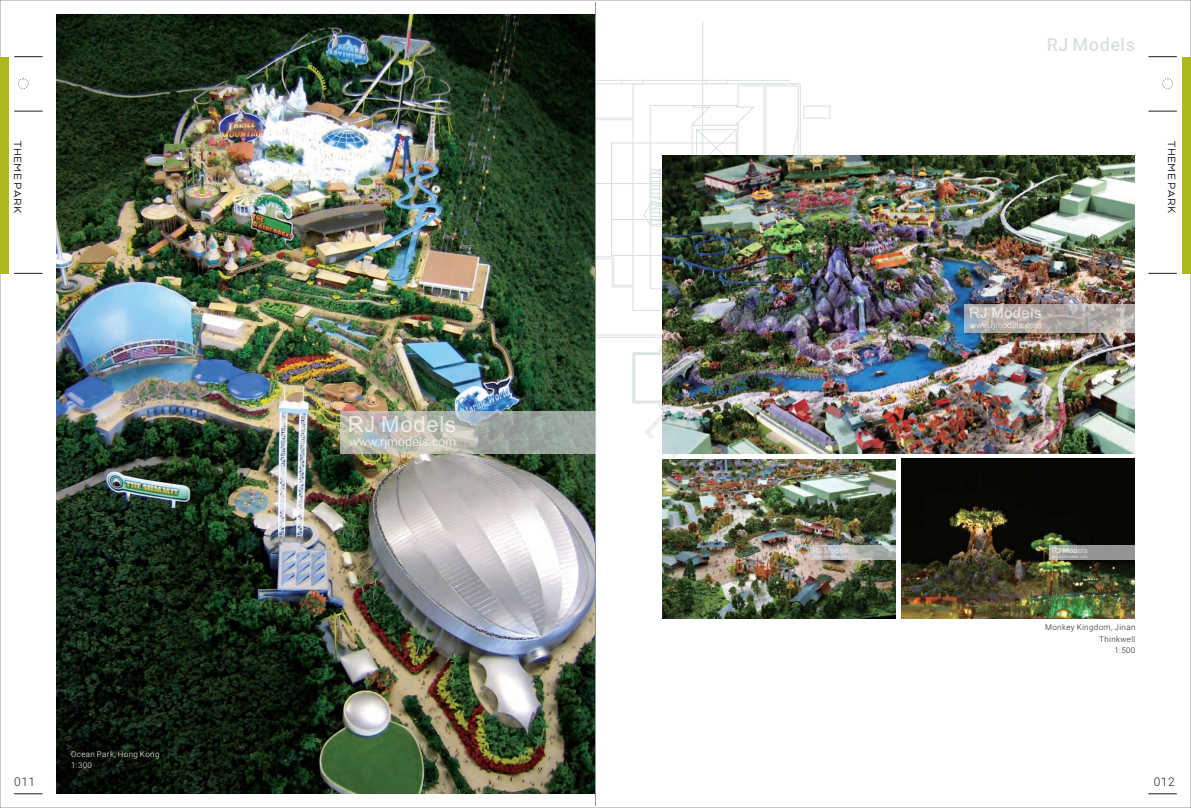
<style>
.page{position:relative;width:1191px;height:808px;background:#fff}
.page>*{position:absolute;margin:0;border:0;box-sizing:border-box;transform-origin:0 0}
.t1{font:22.1px "Arial";letter-spacing:.035em;color:rgb(255 255 255/.7)}
.t2{font:500 18px "Roboto";letter-spacing:.03em;color:#dae1dd}
.t3{font:14.8px "Arial";letter-spacing:.035em;color:rgb(255 255 255/.7)}
.t4{font:12.8px "Arial";color:rgb(255 255 255/.7)}
.t5{font:12px "Arquitecta W00";letter-spacing:.04em;color:#231f20}
.t6{font:300 12px "Roboto";letter-spacing:.05em;color:#231f20}
.t7{font:8.5px "Arial";color:rgb(255 255 255/.7)}
.t8{font:300 8px/11.5px "Roboto";letter-spacing:.05em;color:#231f20;text-align:right}
.t9{font:300 8px/11.5px "Roboto";letter-spacing:.05em;color:#fff}
.t10{font:7.4px "Arial";letter-spacing:.035em;color:rgb(255 255 255/.7)}
.t11{font:4.3px "Arial";color:rgb(255 255 255/.7)}
</style>
<div class="page">
<hr style="left:702px;top:21px;width:1px;height:467px;background:#dae1dd">
<div style="left:803px;top:106px;width:27px;height:12px;border:1px solid #dae1dd"></div>
<svg style="left:596px;top:80px;width:205px;height:379px"></svg>
<img style="left:662px;top:459px;width:233px;height:159px">
<img style="left:901px;top:459px;width:233px;height:160px">
<img style="left:662px;top:155px;width:472px;height:298px">
<svg style="left:14px;top:793px;width:29px;height:1px"></svg>
<svg style="left:1148px;top:793px;width:28px;height:1px"></svg>
<img style="left:57px;top:14px;width:538px;height:780px">
<hr style="left:595px;top:2px;width:1px;height:804px;background:#939598">
<svg style="left:1148px;top:111px;width:28px;height:1px"></svg>
<svg style="left:1148px;top:273px;width:28px;height:1px"></svg>
<svg style="left:1148px;top:56px;width:28px;height:1px"></svg>
<div style="left:1162px;top:79px;width:10px;height:10px;border:1px dashed #231f20;border-radius:50%"></div>
<svg style="left:14px;top:111px;width:29px;height:1px"></svg>
<svg style="left:14px;top:273px;width:29px;height:1px"></svg>
<svg style="left:14px;top:56px;width:29px;height:1px"></svg>
<div style="left:18px;top:79px;width:11px;height:10px;border:1px dashed #231f20;border-radius:50%"></div>
<div style="left:1182px;top:57px;width:9px;height:216px;background:#aeb91c"></div>
<div style="left:0;top:57px;width:9px;height:216px;background:#aeb91c"></div>
<div style="left:340px;top:411px;width:255px;height:43px;background:#d1d2d4;opacity:.7"></div>
<div style="left:1049px;top:546px;width:85px;height:14px;background:#d1d2d4;opacity:.7"></div>
<div style="left:810px;top:546px;width:85px;height:14px;background:#d1d2d4;opacity:.7"></div>
<div style="left:964px;top:304px;width:170px;height:29px;background:#d1d2d4;opacity:.7"></div>
<h2 class="t2" style="left:1046px;top:37px;width:90px">RJ Models</h2>
<h3 class="t5" style="left:25px;top:141px;width:74px;rotate:90deg">THEME PARK</h3>
<h3 class="t5" style="left:1178px;top:141px;width:74px;rotate:90deg">THEME PARK</h3>
<p class="t9" style="left:71px;top:749px;width:90px">Ocean Park, Hong Kong<br>1:300</p>
<h1 class="t1" style="left:348px;top:415px;width:110px">RJ Models</h1>
<h3 class="t4" style="left:349px;top:437px;width:108px">www.rjmodels.com</h3>
<p class="t10" style="left:813px;top:547px;width:38px">RJ Models</p>
<p class="t11" style="left:813px;top:554px;width:37px">www.rjmodels.com</p>
<h3 class="t3" style="left:969px;top:307px;width:74px">RJ Models</h3>
<p class="t7" style="left:970px;top:322px;width:73px">www.rjmodels.com</p>
<p class="t10" style="left:1051px;top:547px;width:38px">RJ Models</p>
<p class="t11" style="left:1052px;top:554px;width:37px">www.rjmodels.com</p>
<p class="t8" style="left:1045px;top:622px;width:92px">Monkey Kingdom, Jinan<br>Thinkwell<br>1:500</p>
<h3 class="t6" style="left:14px;top:777px;width:23px">011</h3>
<h3 class="t6" style="left:1153px;top:777px;width:23px">012</h3>
</div>
